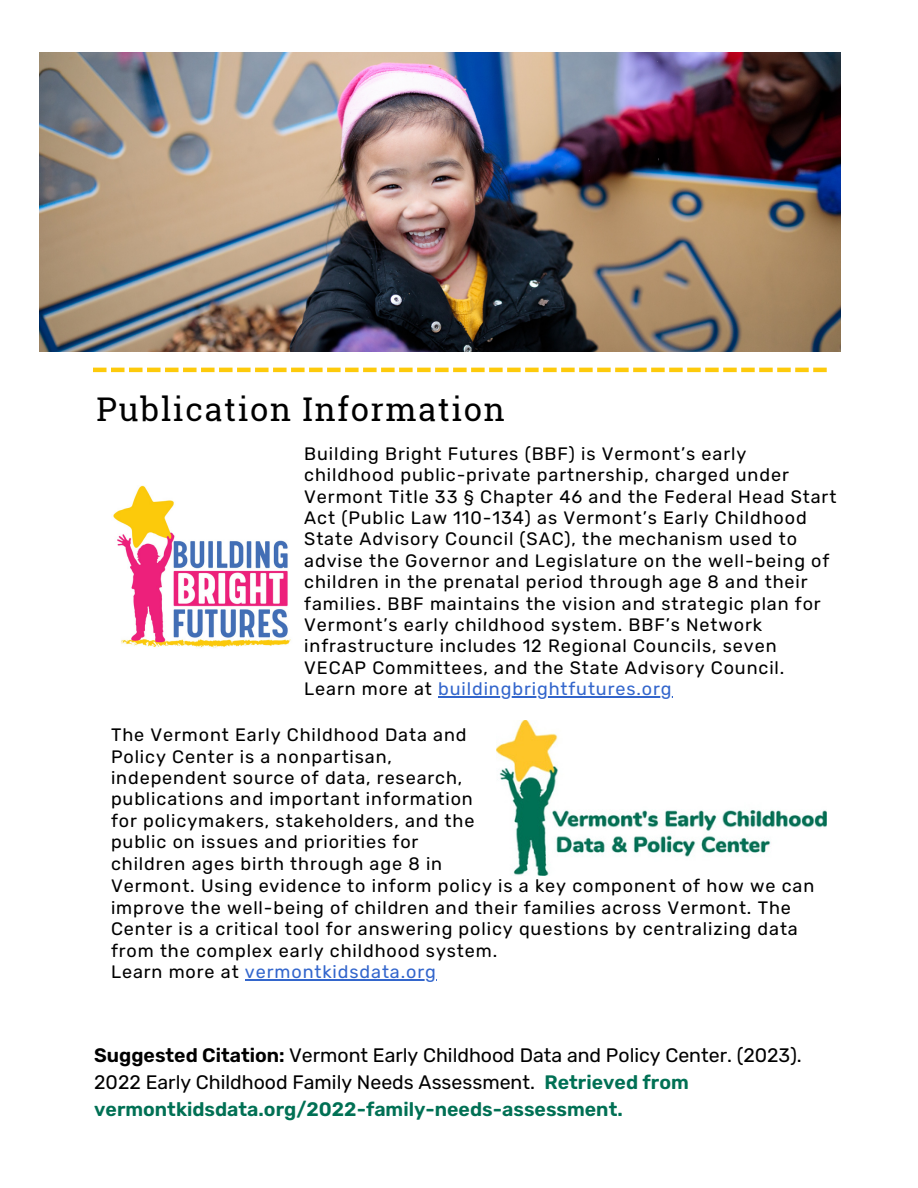
<style>
.page{position:relative;width:918px;height:1188px;background:#fff}
.page>*{position:absolute;margin:0;border:0;box-sizing:border-box;transform-origin:0 0}
.t1{font:32.7px "Roboto Slab";letter-spacing:.05em;color:#000}
.t2{font:19.5px/27px "Rubik";color:#000}
.t3{font:18px/21.3px "Rubik";letter-spacing:.05em;color:#000}
.s1{color:#36c}
.s2{font-weight:600}
.s3{font-weight:600;color:#007054}
</style>
<div class="page">
<img style="left:113px;top:485px;width:178px;height:163px">
<svg style="left:93px;top:368px;width:734px;height:4px"></svg>
<img style="left:497px;top:721px;width:329px;height:155px">
<hr style="left:438px;top:696px;width:235px;height:1px;background:#36c">
<hr style="left:245px;top:979px;width:192px;height:1px;background:#36c">
<img style="left:40px;top:52px;width:801px;height:299px">
<h1 class="t1" style="left:97px;top:387px;width:410px">Publication Information</h1>
<p class="t3" style="left:304px;top:443px;width:534px">Building Bright Futures (BBF) is Vermont’s early childhood public-private partnership, charged under Vermont Title 33 § Chapter 46 and the Federal Head Start Act (Public Law 110-134) as Vermont’s Early Childhood State Advisory Council (SAC), the mechanism used to advise the Governor and Legislature on the well-being of children in the prenatal period through age 8 and their families. BBF maintains the vision and strategic plan for Vermont’s early childhood system. BBF’s Network infrastructure includes 12 Regional Councils, seven VECAP Committees, and the State Advisory Council.<br>Learn more at <span class="s1">buildingbrightfutures.org</span></p>
<p class="t3" style="left:111px;top:725px;width:365px">The Vermont Early Childhood Data and Policy Center is a nonpartisan, independent source of data, research, publications and important information for policymakers, stakeholders, and the public on issues and priorities for children ages birth through age 8 in</p>
<p class="t3" style="left:111px;top:876px;width:705px">Vermont. Using evidence to inform policy is a key component of how we can improve the well-being of children and their families across Vermont. The Center is a critical tool for answering policy questions by centralizing data from the complex early childhood system.<br>Learn more at <span class="s1">vermontkidsdata.org</span></p>
<p class="t2" style="left:94px;top:1042px;width:709px"><span class="s2">Suggested Citation:</span> Vermont Early Childhood Data and Policy Center. (2023).<br>2022 Early Childhood Family Needs Assessment. <span class="s3">Retrieved from vermontkidsdata.org/2022-family-needs-assessment.</span></p>
</div>
